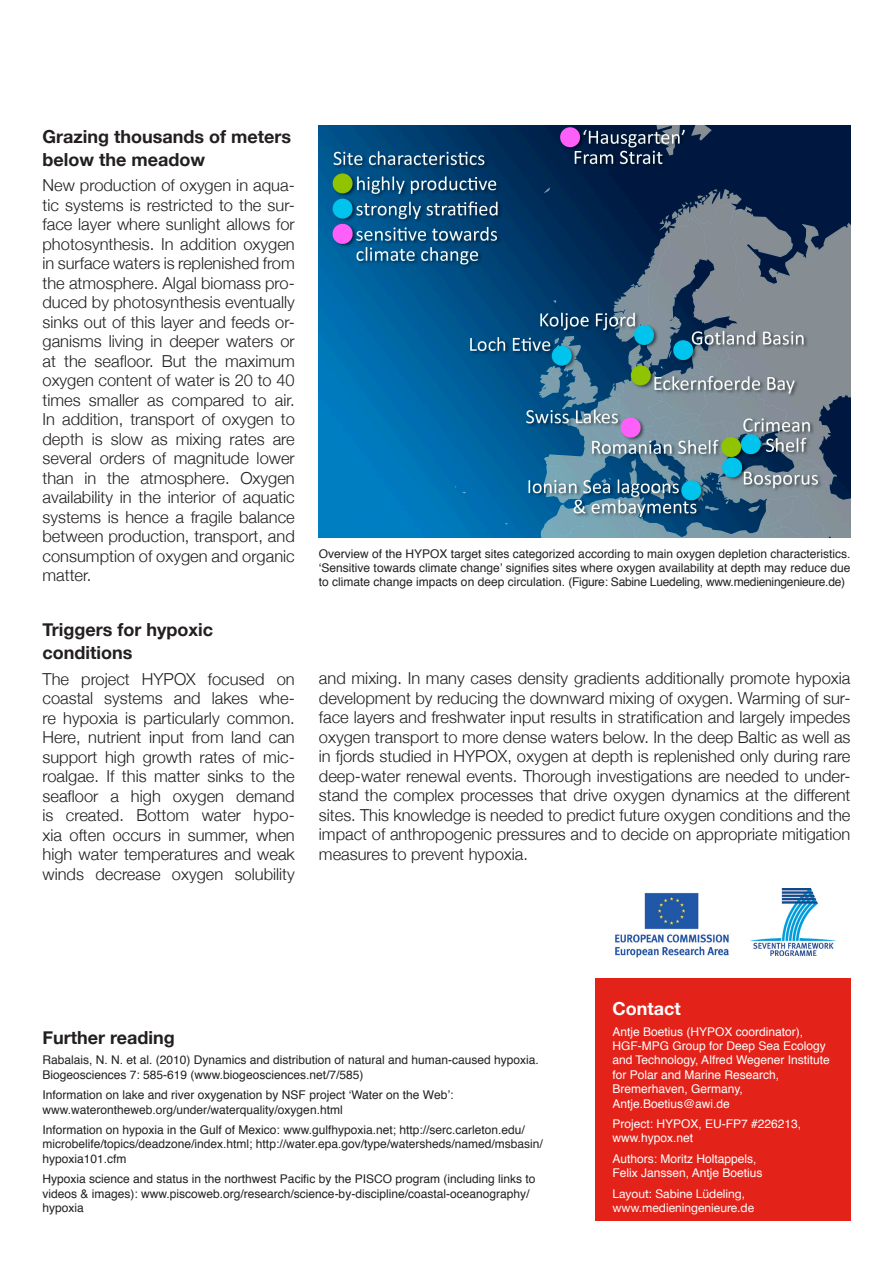
<style>
.page{position:relative;width:893px;height:1263px;background:#fff}
.page>*{position:absolute;margin:0;border:0;box-sizing:border-box;transform-origin:0 0}
.t1{font:700 18px/22.5px "Helvetica Neue";color:#231f20}
.t2{font:700 18px "Helvetica Neue";color:#fff}
.t3{font:300 16.5px/19.5px "Helvetica Neue";color:#231f20;text-align:justify}
.t4{font:12px/14.4px "Helvetica";color:#231f20}
.t5{font:12px/14.4px "Helvetica";color:#fff}
.t6{font:12px/14.4px "Helvetica Neue";color:#fff}
</style>
<div class="page">
<div style="left:595px;top:978px;width:255px;height:242px;background:#e32219"></div>
<img style="left:319px;top:125px;width:531px;height:413px">
<img style="left:615px;top:893px;width:114px;height:65px">
<img style="left:751px;top:888px;width:85px;height:67px">
<p class="t1" style="left:43px;top:125px;width:250px">Grazing thousands of meters below the meadow</p>
<p class="t3" style="left:43px;top:175px;width:254px">New production of oxygen in aqua&shy;tic systems is restricted to the sur&shy;face layer where sunlight allows for photosynthesis. In addition oxygen in surface waters is replenished from the atmosphere. Algal biomass pro&shy;duced by photosynthesis eventually sinks out of this layer and feeds or&shy;ganisms living in deeper waters or at the seafloor. But the maximum oxygen content of water is 20 to 40 times smaller as compared to air.<br>In addition, transport of oxygen to depth is slow as mixing rates are several orders of magnitude lower than in the atmosphere. Oxygen availability in the interior of aquatic systems is hence a fragile balance between production, transport, and consumption of oxygen and organic matter.</p>
<p class="t4" style="left:319px;top:546px;width:533px;text-align:justify">Overview of the HYPOX target sites categorized according to main oxygen depletion characteristics. ‘Sensitive towards climate change’ signifies sites where oxygen availability at depth may reduce due to climate change impacts on deep circulation. (Figure: Sabine Luedeling, www.medieningenieure.de)</p>
<p class="t1" style="left:43px;top:618px;width:172px">Triggers for hypoxic conditions</p>
<p class="t3" style="left:43px;top:669px;width:254px">The project HYPOX focused on coastal systems and lakes whe&shy;re hypoxia is particularly common.<br>Here, nutrient input from land can support high growth rates of mic&shy;roalgae. If this matter sinks to the seafloor a high oxygen demand is created. Bottom water hypo&shy;xia often occurs in summer, when high water temperatures and weak winds decrease oxygen solubility</p>
<p class="t3" style="left:319px;top:668px;width:533px">and mixing. In many cases density gradients additionally promote hypoxia development by reducing the downward mixing of oxygen. Warming of sur&shy;face layers and freshwater input results in stratification and largely impedes oxygen transport to more dense waters below. In the deep Baltic as well as in fjords studied in HYPOX, oxygen at depth is replenished only during rare deep-water renewal events. Thorough investigations are needed to under&shy;stand the complex processes that drive oxygen dynamics at the different sites. This knowledge is needed to predict future oxygen conditions and the impact of anthropogenic pressures and to decide on appropriate mitigation measures to prevent hypoxia.</p>
<p class="t1" style="left:43px;top:1026px;width:134px">Further reading</p>
<p class="t4" style="left:43px;top:1053px;width:498px">Rabalais, N. N. et al. (2010) Dynamics and distribution of natural and human-caused hypoxia.<br>Biogeosciences 7: 585-619 (www.biogeosciences.net/7/585)</p>
<p class="t4" style="left:43px;top:1088px;width:412px">Information on lake and river oxygenation by NSF project ‘Water on the Web’: www.waterontheweb.org/under/waterquality/oxygen.html</p>
<p class="t4" style="left:43px;top:1123px;width:502px">Information on hypoxia in the Gulf of Mexico: www.gulfhypoxia.net; http://serc.carleton.edu/ microbelife/topics/deadzone/index.html; http://water.epa.gov/type/watersheds/named/msbasin/ hypoxia101.cfm</p>
<p class="t4" style="left:43px;top:1172px;width:494px">Hypoxia science and status in the northwest Pacific by the PISCO program (including links to videos &amp; images): www.piscoweb.org/research/science-by-discipline/coastal-oceanography/ hypoxia</p>
<p class="t2" style="left:612px;top:998px;width:70px">Contact</p>
<p class="t5" style="left:612px;top:1025px;width:219px">Antje Boetius (HYPOX coordinator),<br>HGF-MPG Group for Deep Sea Ecology and Technology, Alfred Wegener Institute for Polar and Marine Research,<br>Bremerhaven, Germany,<br>Antje.Boetius@awi.de</p>
<p class="t5" style="left:612px;top:1117px;width:190px">Project: HYPOX, EU-FP7 #226213, www.hypox.net</p>
<p class="t5" style="left:612px;top:1152px;width:152px">Authors: Moritz Holtappels,<br>Felix Janssen, Antje Boetius</p>
<p class="t6" style="left:612px;top:1186px;width:143px">Layout: Sabine Lüdeling, www.medieningenieure.de</p>
</div>
